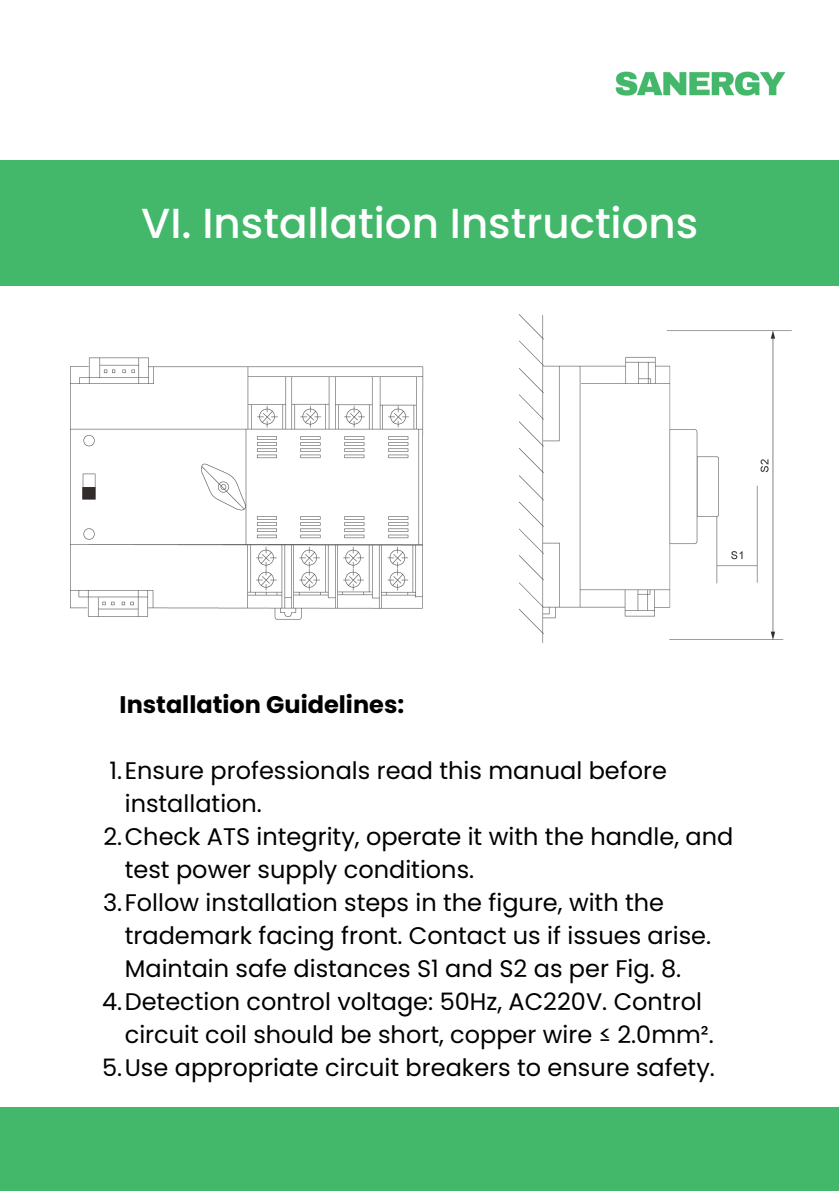
<style>
.page{position:relative;width:839px;height:1191px;background:#fff}
.page>*{position:absolute;margin:0;border:0;box-sizing:border-box;transform-origin:0 0}
.t1{font:500 42px "Poppins";color:#fff}
.t2{font:24px "Poppins";color:#000}
.t3{font:700 24px "Poppins";color:#000}
</style>
<div class="page">
<div style="left:0;top:160px;width:838px;height:126px;background:#43b86b"></div>
<img style="left:615px;top:71px;width:171px;height:25px">
<div style="left:0;top:1107px;width:838px;height:84px;background:#43b86b"></div>
<img style="left:71px;top:315px;width:720px;height:328px">
<h1 class="t1" style="left:141px;top:199px;width:558px">VI. Installation Instructions</h1>
<p class="t3" style="left:120px;top:691px;width:286px">Installation Guidelines:</p>
<p class="t2" style="left:110px;top:757px;width:559px">1.Ensure professionals read this manual before</p>
<p class="t2" style="left:125px;top:790px;width:139px">installation.</p>
<p class="t2" style="left:103px;top:823px;width:631px">2.Check ATS integrity, operate it with the handle, and</p>
<p class="t2" style="left:125px;top:856px;width:351px">test power supply conditions.</p>
<p class="t2" style="left:103px;top:889px;width:562px">3.Follow installation steps in the figure, with the</p>
<p class="t2" style="left:125px;top:922px;width:588px">trademark facing front. Contact us if issues arise.</p>
<p class="t2" style="left:125px;top:955px;width:558px">Maintain safe distances S1 and S2 as per Fig. 8.</p>
<p class="t2" style="left:102px;top:988px;width:601px">4.Detection control voltage: 50Hz, AC220V. Control</p>
<p class="t2" style="left:125px;top:1021px;width:590px">circuit coil should be short, copper wire ≤ 2.0mm².</p>
<p class="t2" style="left:102px;top:1054px;width:614px">5.Use appropriate circuit breakers to ensure safety.</p>
</div>
